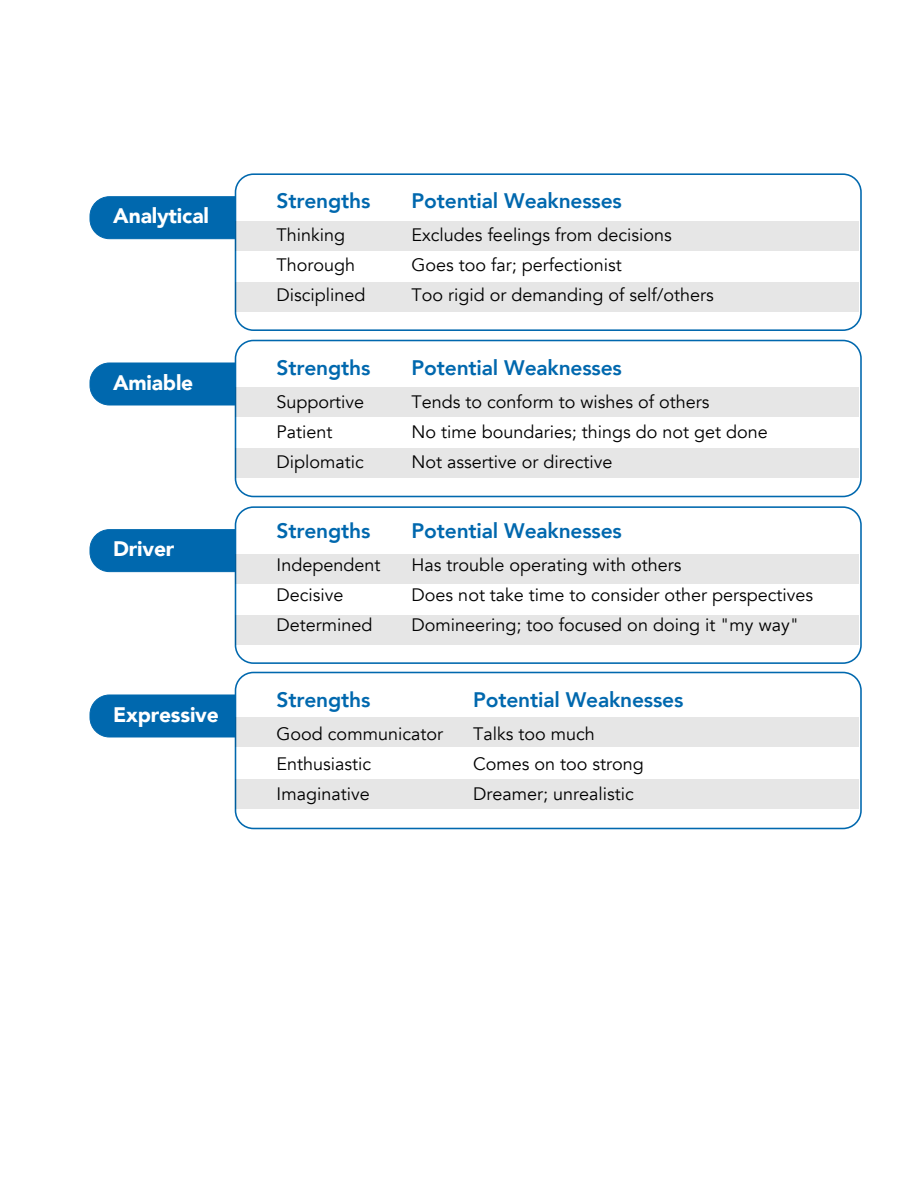
<style>
.page{position:relative;width:918px;height:1188px;background:#fff}
.page>*{position:absolute;margin:0;border:0;box-sizing:border-box;transform-origin:0 0}
.t1{font:800 21px "Avenir";letter-spacing:-.01em;color:#0068ae}
.t2{font:900 21px "Avenir";letter-spacing:-.01em;color:#fff}
.t3{font:18px/30px "Avenir";color:#000}
</style>
<div class="page">
<div style="left:90px;top:197px;width:292px;height:42px;background:#0068ae;border-radius:20px"></div>
<div style="left:90px;top:196px;width:293px;height:43px;border:1px solid #0068ae;border-radius:20px"></div>
<div style="left:236px;top:174px;width:625px;height:156px;background:#fff;border-radius:18px"></div>
<div style="left:235px;top:173px;width:627px;height:158px;border:2px solid #0068ae;border-radius:18px"></div>
<div style="left:90px;top:363px;width:292px;height:42px;background:#0068ae;border-radius:20px"></div>
<div style="left:90px;top:363px;width:293px;height:42px;border:1px solid #0068ae;border-radius:20px"></div>
<div style="left:236px;top:340px;width:625px;height:156px;background:#fff;border-radius:18px"></div>
<div style="left:235px;top:340px;width:627px;height:157px;border:2px solid #0068ae;border-radius:18px"></div>
<div style="left:90px;top:530px;width:292px;height:42px;background:#0068ae;border-radius:20px"></div>
<div style="left:90px;top:529px;width:293px;height:43px;border:1px solid #0068ae;border-radius:20px"></div>
<div style="left:236px;top:507px;width:625px;height:156px;background:#fff;border-radius:18px"></div>
<div style="left:235px;top:506px;width:627px;height:158px;border:2px solid #0068ae;border-radius:18px"></div>
<div style="left:90px;top:695px;width:292px;height:42px;background:#0068ae;border-radius:20px"></div>
<div style="left:90px;top:695px;width:293px;height:42px;border:1px solid #0068ae;border-radius:20px"></div>
<div style="left:236px;top:672px;width:625px;height:156px;background:#fff;border-radius:18px"></div>
<div style="left:235px;top:672px;width:627px;height:157px;border:2px solid #0068ae;border-radius:18px"></div>
<div style="left:236px;top:221px;width:624px;height:30px;background:#e6e6e6"></div>
<div style="left:236px;top:282px;width:624px;height:30px;background:#e6e6e6"></div>
<div style="left:236px;top:387px;width:624px;height:30px;background:#e6e6e6"></div>
<div style="left:236px;top:448px;width:624px;height:30px;background:#e6e6e6"></div>
<div style="left:236px;top:554px;width:624px;height:30px;background:#e6e6e6"></div>
<div style="left:236px;top:615px;width:624px;height:30px;background:#e6e6e6"></div>
<div style="left:236px;top:717px;width:624px;height:30px;background:#e6e6e6"></div>
<div style="left:236px;top:779px;width:624px;height:30px;background:#e6e6e6"></div>
<p class="t2" style="left:113px;top:198px;width:97px">Analytical</p>
<p class="t2" style="left:113px;top:364px;width:82px">Amiable</p>
<p class="t2" style="left:113px;top:531px;width:63px">Driver</p>
<p class="t2" style="left:113px;top:696px;width:107px">Expressive</p>
<p class="t1" style="left:277px;top:185px;width:95px">Strengths</p>
<p class="t1" style="left:412px;top:185px;width:212px">Potential Weaknesses</p>
<p class="t3" style="left:277px;top:220px;width:90px">Thinking<br>Thorough<br>Disciplined</p>
<p class="t3" style="left:412px;top:220px;width:304px">Excludes feelings from decisions<br>Goes too far; perfectionist<br>Too rigid or demanding of self/others</p>
<p class="t1" style="left:277px;top:351px;width:95px">Strengths</p>
<p class="t1" style="left:412px;top:351px;width:212px">Potential Weaknesses</p>
<p class="t3" style="left:277px;top:387px;width:89px">Supportive<br>Patient<br>Diplomatic</p>
<p class="t3" style="left:412px;top:387px;width:358px">Tends to conform to wishes of others<br>No time boundaries; things do not get done<br>Not assertive or directive</p>
<p class="t1" style="left:277px;top:515px;width:95px">Strengths</p>
<p class="t1" style="left:412px;top:515px;width:212px">Potential Weaknesses</p>
<p class="t3" style="left:277px;top:550px;width:105px">Independent<br>Decisive<br>Determined</p>
<p class="t3" style="left:412px;top:550px;width:403px">Has trouble operating with others<br>Does not take time to consider other perspectives<br>Domineering; too focused on doing it "my way"</p>
<p class="t1" style="left:277px;top:683px;width:95px">Strengths</p>
<p class="t1" style="left:473px;top:683px;width:212px">Potential Weaknesses</p>
<p class="t3" style="left:277px;top:719px;width:168px">Good communicator<br>Enthusiastic<br>Imaginative</p>
<p class="t3" style="left:473px;top:719px;width:172px">Talks too much<br>Comes on too strong<br>Dreamer; unrealistic</p>
</div>
